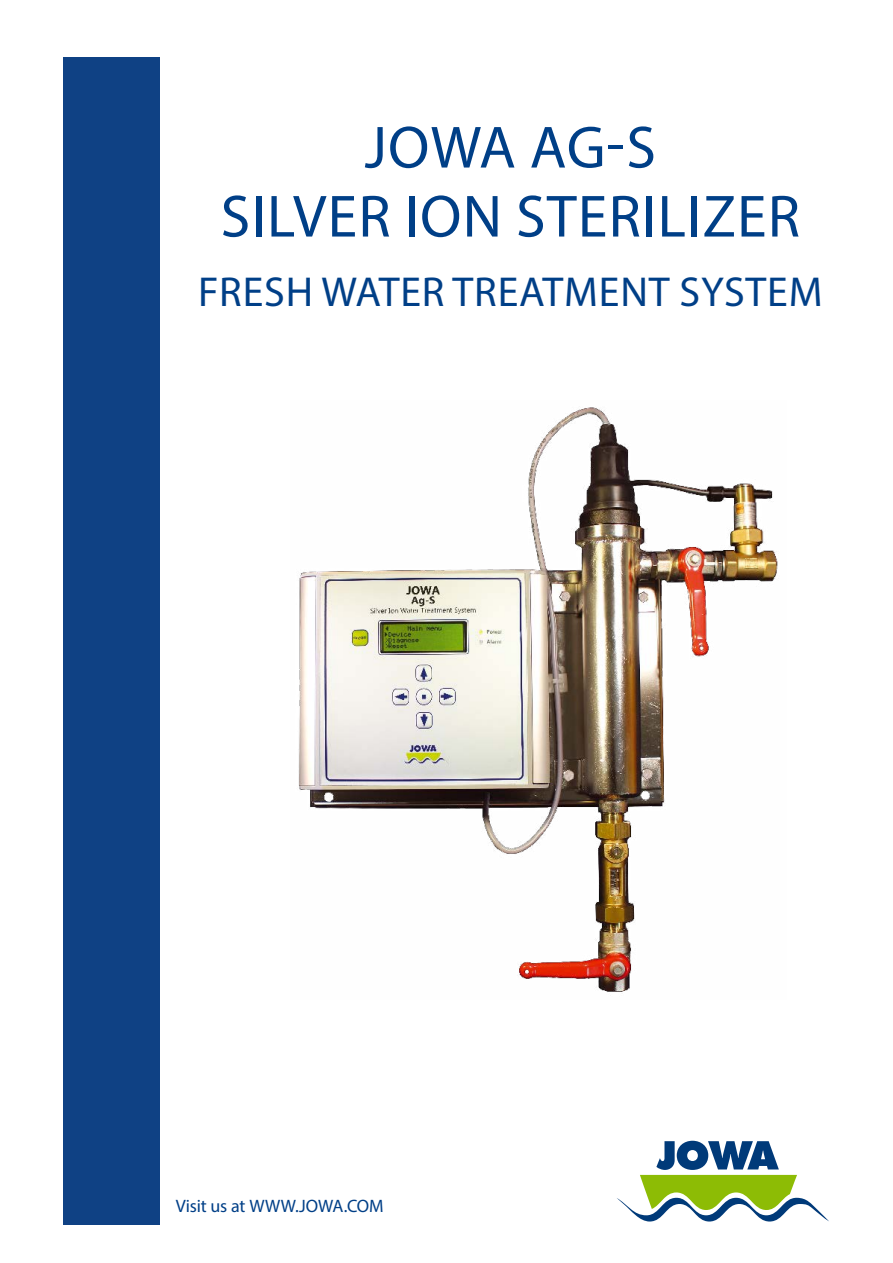
<style>
.page{position:relative;width:893px;height:1263px;background:#fff}
.page>*{position:absolute;margin:0;border:0;box-sizing:border-box;transform-origin:0 0}
.t1{font:60px/69px "Myriad Pro";letter-spacing:.02em;color:#003f87;text-align:center}
.t2{font:42px "Myriad Pro";letter-spacing:.02em;color:#003f87}
.t3{font:18px "Myriad Pro";letter-spacing:-.01em;color:#003f87}
</style>
<div class="page">
<div style="left:64px;top:57px;width:96px;height:1168px;background:#0f4184"></div>
<img style="left:298px;top:407px;width:480px;height:585px">
<svg style="left:617px;top:1141px;width:212px;height:80px"></svg>
<p class="t1" style="left:221px;top:112px;width:581px">JOWA AG-S<br>SILVER ION STERILIZER</p>
<p class="t2" style="left:198px;top:266px;width:626px">FRESH WATER TREATMENT SYSTEM</p>
<p class="t3" style="left:176px;top:1195px;width:209px">Visit us at WWW.JOWA.COM</p>
</div>
